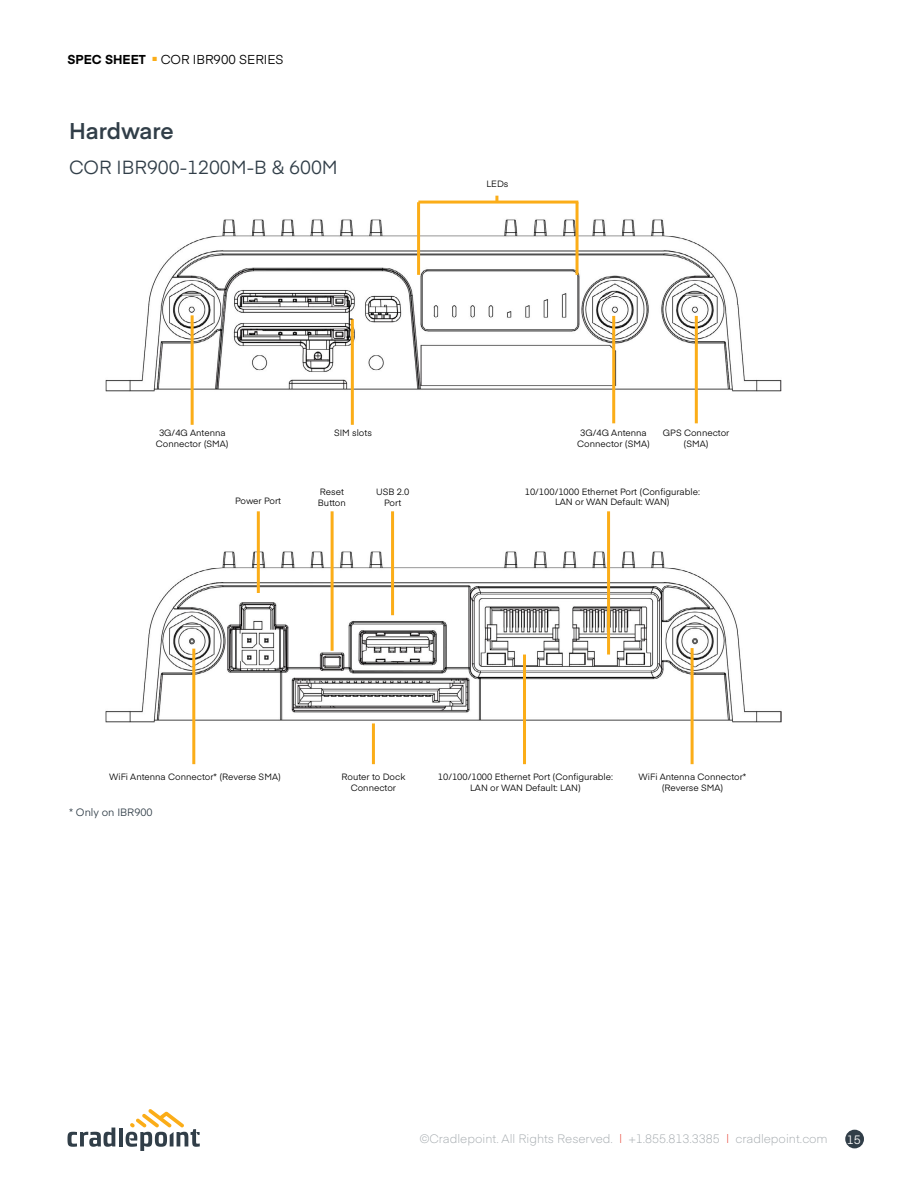
<style>
.page{position:relative;width:918px;height:1188px;background:#fff}
.page>*{position:absolute;margin:0;border:0;box-sizing:border-box;transform-origin:0 0}
.t1{font:600 22.5px "Eina 01";color:#313e48}
.t2{font:18.75px "Eina 01";color:#313e48}
.t3{font:12.75px "Eina 01";color:#000}
.t4{font:300 12px "Eina 01";color:#a3a9ad}
.t5{font:12px "Eina 01";color:#fff}
.t6{font:10.5px "Eina 01";color:#313e48}
.t7{font:9px/10.8px "Eina 01";color:#000;text-align:center}
.s1{font-weight:700}
.s2{color:#e63e30}
</style>
<div class="page">
<div style="left:845px;top:1130px;width:19px;height:18px;background:#313e48;border-radius:50%"></div>
<svg style="left:68px;top:1128px;width:47px;height:19px"></svg>
<hr style="left:119px;top:1128px;width:4px;height:18px;background:#313e48">
<svg style="left:126px;top:1109px;width:74px;height:42px"></svg>
<img style="left:105px;top:550px;width:676px;height:173px">
<hr style="left:331px;top:511px;width:3px;height:140px;background:#fbad18">
<hr style="left:192px;top:649px;width:3px;height:115px;background:#fbad18">
<hr style="left:523px;top:655px;width:3px;height:109px;background:#fbad18">
<hr style="left:391px;top:511px;width:3px;height:104px;background:#fbad18">
<hr style="left:607px;top:511px;width:3px;height:144px;background:#fbad18">
<hr style="left:691px;top:648px;width:3px;height:116px;background:#fbad18">
<hr style="left:257px;top:511px;width:3px;height:82px;background:#fbad18">
<hr style="left:372px;top:723px;width:3px;height:41px;background:#fbad18">
<img style="left:105px;top:218px;width:676px;height:173px">
<hr style="left:191px;top:315px;width:3px;height:110px;background:#fbad18">
<hr style="left:695px;top:316px;width:3px;height:107px;background:#fbad18">
<hr style="left:612px;top:316px;width:3px;height:107px;background:#fbad18">
<svg style="left:495px;top:196px;width:3px;height:5px"></svg>
<hr style="left:418px;top:201px;width:160px;height:3px;background:#fbad18">
<hr style="left:417px;top:202px;width:3px;height:73px;background:#fbad18">
<hr style="left:576px;top:202px;width:3px;height:73px;background:#fbad18">
<hr style="left:351px;top:319px;width:3px;height:106px;background:#fbad18">
<hr style="left:349px;top:301px;width:1px;height:36px;background:#000">
<h3 class="t3" style="left:68px;top:50px;width:218px"><span class="s1">SPEC SHEET</span> <sup>■</sup> COR IBR900 SERIES</h3>
<h1 class="t1" style="left:69px;top:114px;width:106px">Hardware</h1>
<h2 class="t2" style="left:69px;top:154px;width:270px">COR IBR900-1200M-B &amp; 600M</h2>
<p class="t7" style="left:486px;top:177px;width:23px">LEDs</p>
<p class="t7" style="left:334px;top:427px;width:39px">SIM slots</p>
<p class="t7" style="left:156px;top:427px;width:74px">3G/4G Antenna<br>Connector (SMA)</p>
<p class="t7" style="left:577px;top:427px;width:74px">3G/4G Antenna<br>Connector (SMA)</p>
<p class="t7" style="left:663px;top:427px;width:68px">GPS Connector (SMA)</p>
<p class="t7" style="left:235px;top:495px;width:47px">Power Port</p>
<p class="t7" style="left:318px;top:486px;width:29px;text-align:left">Reset<br>Button</p>
<p class="t7" style="left:376px;top:486px;width:35px">USB 2.0<br>Port</p>
<p class="t7" style="left:525px;top:485px;width:177px">10/100/1000 Ethernet Port (Configurable:<br>LAN or WAN Default: WAN)</p>
<p class="t7" style="left:109px;top:771px;width:173px">WiFi Antenna Connector* (Reverse SMA)</p>
<p class="t6" style="left:69px;top:804px;width:85px">* Only on IBR900</p>
<p class="t7" style="left:342px;top:771px;width:65px">Router to Dock<br>Connector</p>
<p class="t7" style="left:438px;top:771px;width:177px">10/100/1000 Ethernet Port (Configurable:<br>LAN or WAN Default: LAN)</p>
<p class="t7" style="left:639px;top:771px;width:109px">WiFi Antenna Connector* (Reverse SMA)</p>
<h3 class="t4" style="left:420px;top:1130px;width:409px">©Cradlepoint. All Rights Reserved. <span class="s2">|</span> +1.855.813.3385 <span class="s2">|</span> cradlepoint.com</h3>
<h3 class="t5" style="left:847px;top:1130px;width:15px">15</h3>
</div>
